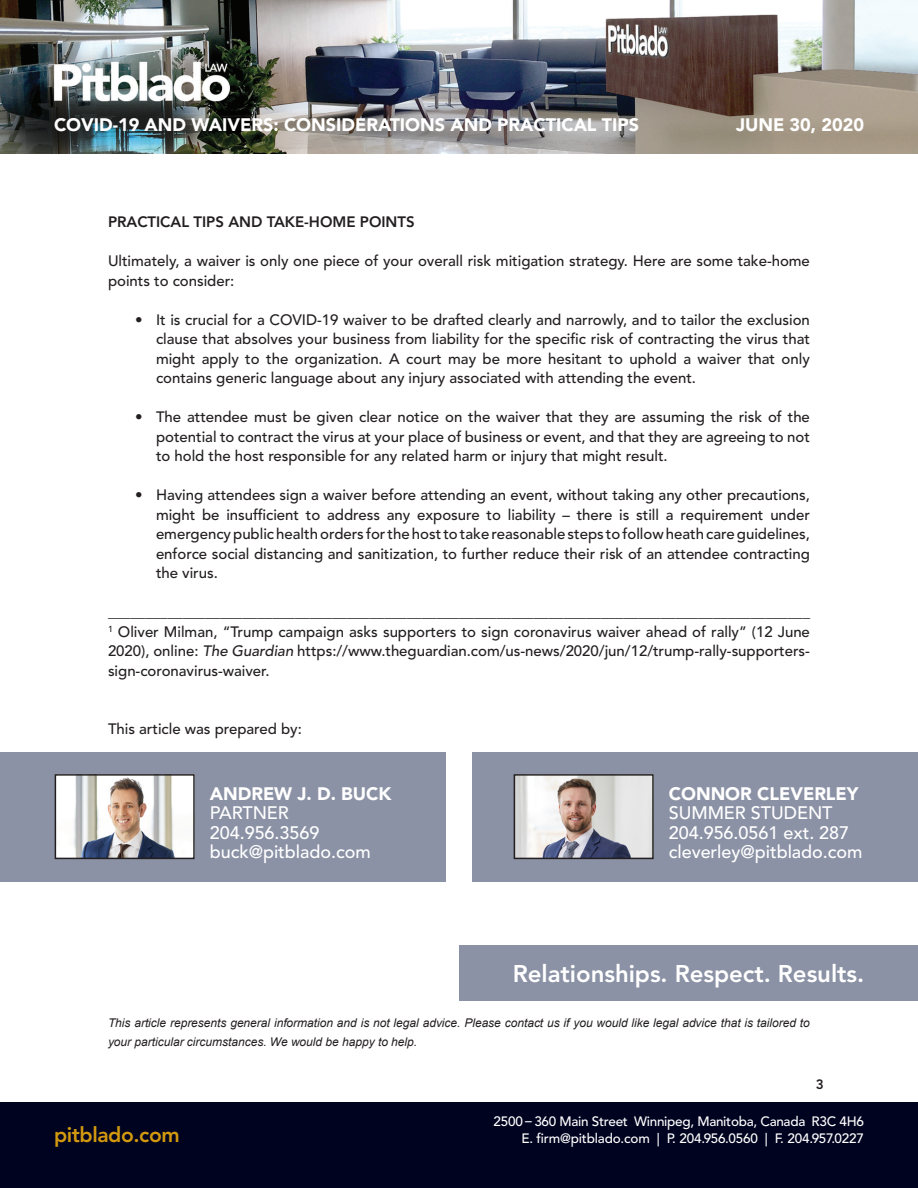
<style>
.page{position:relative;width:918px;height:1188px;background:#fff}
.page>*{position:absolute;margin:0;border:0;box-sizing:border-box;transform-origin:0 0}
.t1{font:800 24px "Avenir LT Std";color:#fff}
.t2{font:800 21px "Avenir LT Std";letter-spacing:-.02em;color:#d3990e}
.t3{font:500 18px "Avenir LT Std";color:#fff}
.t4{font:900 18px "Avenir LT Std";color:#fff}
.t5{font:500 15px/19.5px "Avenir LT Std";color:#231f20;text-align:justify}
.t6{font:800 15px "Avenir LT Std";color:#231f20}
.t7{font:500 13.5px "Avenir LT Std";letter-spacing:-.02em;color:#fff}
.t8{font:800 13.5px "Avenir LT Std";color:#231f20}
.t9{font:italic 12px/19.5px "Arial";color:#231f20}
.s1{font-style:italic}
</style>
<div class="page">
<img style="left:0;top:0;width:918px;height:153px">
<div style="left:0;top:1103px;width:918px;height:85px;background:#000320"></div>
<div style="left:0;top:752px;width:446px;height:130px;background:#8b92a5"></div>
<div style="left:472px;top:752px;width:446px;height:130px;background:#8b92a5"></div>
<img style="left:58px;top:777px;width:134px;height:79px">
<div style="left:55px;top:774px;width:140px;height:85px;border:2px solid #231f20"></div>
<img style="left:517px;top:777px;width:134px;height:79px">
<div style="left:514px;top:774px;width:140px;height:85px;border:2px solid #231f20"></div>
<div style="left:459px;top:945px;width:459px;height:55px;background:#8b92a5"></div>
<p class="t4" style="left:54px;top:113px;width:587px">COVID-19 AND WAIVERS: CONSIDERATIONS AND PRACTICAL TIPS</p>
<p class="t4" style="left:736px;top:113px;width:129px">JUNE 30, 2020</p>
<p class="t6" style="left:108px;top:213px;width:308px">PRACTICAL TIPS AND TAKE-HOME POINTS</p>
<p class="t5" style="left:108px;top:252px;width:704px">Ultimately, a waiver is only one piece of your overall risk mitigation strategy. Here are some take-home points to consider:</p>
<p class="t5" style="left:156px;top:310px;width:656px;text-indent:-21px">• It is crucial for a COVID-19 waiver to be drafted clearly and narrowly, and to tailor the exclusion clause that absolves your business from liability for the specific risk of contracting the virus that might apply to the organization. A court may be more hesitant to uphold a waiver that only contains generic language about any injury associated with attending the event.</p>
<p class="t5" style="left:156px;top:408px;width:656px;text-indent:-21px">• The attendee must be given clear notice on the waiver that they are assuming the risk of the potential to contract the virus at your place of business or event, and that they are agreeing to not to hold the host responsible for any related harm or injury that might result.</p>
<p class="t5" style="left:156px;top:486px;width:656px;text-indent:-21px">• Having attendees sign a waiver before attending an event, without taking any other precautions, might be insufficient to address any exposure to liability – there is still a requirement under emergency public health orders for the host to take reasonable steps to follow heath care guidelines, enforce social distancing and sanitization, to further reduce their risk of an attendee contracting the virus.</p>
<p class="t5" style="left:108px;top:603px;width:704px">______________________________________________________________________________________________</p>
<p class="t5" style="left:108px;top:622px;width:704px"><sup>1</sup> Oliver Milman, “Trump campaign asks supporters to sign coronavirus waiver ahead of rally” (12 June 2020), online: <span class="s1">The Guardian</span> https://www.theguardian.com/us-news/2020/jun/12/trump-rally-supporters&shy;sign-coronavirus-waiver.</p>
<p class="t5" style="left:108px;top:720px;width:195px">This article was prepared by:</p>
<p class="t4" style="left:210px;top:783px;width:183px">ANDREW J. D. BUCK</p>
<p class="t3" style="left:210px;top:803px;width:81px">PARTNER</p>
<p class="t3" style="left:210px;top:822px;width:111px">204.956.3569</p>
<p class="t3" style="left:210px;top:842px;width:162px">buck@pitblado.com</p>
<p class="t4" style="left:669px;top:783px;width:191px">CONNOR CLEVERLEY</p>
<p class="t3" style="left:669px;top:803px;width:165px">SUMMER STUDENT</p>
<p class="t3" style="left:669px;top:822px;width:182px">204.956.0561 ext. 287</p>
<p class="t3" style="left:669px;top:842px;width:195px">cleverley@pitblado.com</p>
<p class="t1" style="left:513px;top:959px;width:353px">Relationships. Respect. Results.</p>
<p class="t9" style="left:108px;top:1013px;width:703px">This article represents general information and is not legal advice. Please contact us if you would like legal advice that is tailored to your particular circumstances. We would be happy to help.</p>
<p class="t8" style="left:816px;top:1076px;width:9px">3</p>
<p class="t7" style="left:494px;top:1114px;width:372px">2500 – 360 Main Street Winnipeg, Manitoba, Canada R3C 4H6</p>
<p class="t2" style="left:54px;top:1122px;width:127px">pitblado.com</p>
<p class="t7" style="left:521px;top:1130px;width:344px">E. firm@pitblado.com | P. 204.956.0560 | F. 204.957.0227</p>
</div>
